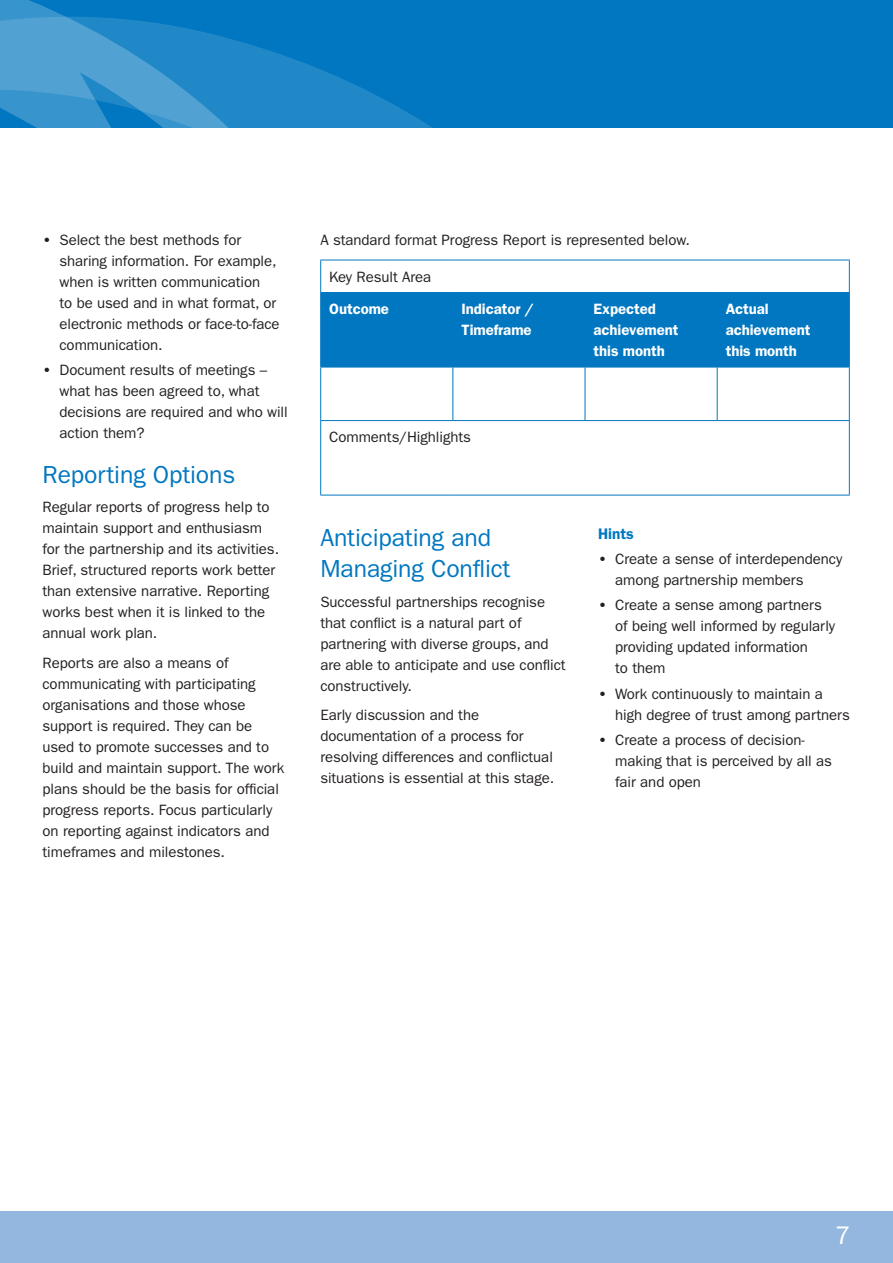
<style>
.page{position:relative;width:893px;height:1263px;background:#fff}
.page>*{position:absolute;margin:0;border:0;box-sizing:border-box;transform-origin:0 0}
.t1{font:25.5px "Franklin Gothic LT";color:#fff}
.t2{font:24.75px/31.5px "Franklin Gothic LT";letter-spacing:-.005em;color:#0077c0}
.t3{font:600 15.3px "Franklin Gothic LT";letter-spacing:-.005em;color:#0077c0}
.t4{font:15px/21px "Franklin Gothic LT";letter-spacing:-.005em;color:#231f20}
.t5{font:600 15px/21px "Franklin Gothic LT";letter-spacing:-.005em;color:#fff}
.s1{font-weight:600}
</style>
<div class="page">
<div style="left:0;top:0;width:893px;height:128px;background:#0077c0"></div>
<div style="left:0;top:1212px;width:893px;height:51px;background:#94b7e0"></div>
<svg style="left:0;top:0;width:62px;height:15px"></svg>
<svg style="left:0;top:15px;width:601px;height:245px"></svg>
<svg style="left:0;top:30px;width:459px;height:262px"></svg>
<div style="left:321px;top:293px;width:528px;height:74px;background:#0077c0"></div>
<hr style="left:320px;top:260px;width:133px;height:1px;background:#0077c0">
<hr style="left:320px;top:260px;width:1px;height:32px;background:#0077c0">
<hr style="left:453px;top:260px;width:132px;height:1px;background:#0077c0">
<hr style="left:585px;top:260px;width:132px;height:1px;background:#0077c0">
<hr style="left:717px;top:260px;width:133px;height:1px;background:#0077c0">
<hr style="left:849px;top:260px;width:1px;height:32px;background:#0077c0">
<hr style="left:320px;top:292px;width:133px;height:1px;background:#0077c0">
<hr style="left:320px;top:293px;width:1px;height:74px;background:#0077c0">
<hr style="left:453px;top:292px;width:132px;height:1px;background:#0077c0">
<hr style="left:452px;top:293px;width:1px;height:74px;background:#0077c0">
<hr style="left:585px;top:292px;width:132px;height:1px;background:#0077c0">
<hr style="left:585px;top:293px;width:1px;height:74px;background:#0077c0">
<hr style="left:717px;top:292px;width:133px;height:1px;background:#0077c0">
<hr style="left:717px;top:293px;width:1px;height:74px;background:#0077c0">
<hr style="left:849px;top:293px;width:1px;height:74px;background:#0077c0">
<hr style="left:320px;top:367px;width:133px;height:1px;background:#0077c0">
<hr style="left:320px;top:367px;width:1px;height:53px;background:#0077c0">
<hr style="left:453px;top:367px;width:132px;height:1px;background:#0077c0">
<hr style="left:452px;top:367px;width:1px;height:53px;background:#0077c0">
<hr style="left:585px;top:367px;width:132px;height:1px;background:#0077c0">
<hr style="left:585px;top:367px;width:1px;height:53px;background:#0077c0">
<hr style="left:717px;top:367px;width:133px;height:1px;background:#0077c0">
<hr style="left:717px;top:367px;width:1px;height:53px;background:#0077c0">
<hr style="left:849px;top:367px;width:1px;height:53px;background:#0077c0">
<hr style="left:320px;top:420px;width:133px;height:1px;background:#0077c0">
<hr style="left:320px;top:421px;width:1px;height:74px;background:#0077c0">
<hr style="left:453px;top:420px;width:132px;height:1px;background:#0077c0">
<hr style="left:585px;top:420px;width:132px;height:1px;background:#0077c0">
<hr style="left:717px;top:420px;width:133px;height:1px;background:#0077c0">
<hr style="left:849px;top:421px;width:1px;height:74px;background:#0077c0">
<hr style="left:320px;top:495px;width:133px;height:1px;background:#0077c0">
<hr style="left:453px;top:495px;width:132px;height:1px;background:#0077c0">
<hr style="left:585px;top:495px;width:132px;height:1px;background:#0077c0">
<hr style="left:717px;top:495px;width:133px;height:1px;background:#0077c0">
<p class="t4" style="left:60px;top:230px;width:222px;text-indent:-17px"><span class="s1">•</span> Select the best methods for sharing information. For example, when is written communication<br>to be used and in what format, or electronic methods or face-to-face communication.</p>
<p class="t4" style="left:60px;top:360px;width:230px;text-indent:-17px"><span class="s1">•</span> Document results of meetings – what has been agreed to, what decisions are required and who will action them?</p>
<h2 class="t2" style="left:43px;top:459px;width:194px">Reporting Options</h2>
<p class="t4" style="left:43px;top:497px;width:238px">Regular reports of progress help to maintain support and enthusiasm for the partnership and its activities.<br>Brief, structured reports work better than extensive narrative. Reporting works best when it is linked to the annual work plan.</p>
<p class="t4" style="left:43px;top:652px;width:243px">Reports are also a means of communicating with participating organisations and those whose support is required. They can be used to promote successes and to build and maintain support. The work plans should be the basis for official progress reports. Focus particularly on reporting against indicators and timeframes and milestones.</p>
<p class="t4" style="left:320px;top:230px;width:371px">A standard format Progress Report is represented below.</p>
<p class="t4" style="left:329px;top:266px;width:104px">Key Result Area</p>
<p class="t5" style="left:329px;top:299px;width:61px">Outcome</p>
<p class="t5" style="left:461px;top:299px;width:74px">Indicator /<br>Timeframe</p>
<p class="t5" style="left:593px;top:299px;width:86px">Expected achievement this month</p>
<p class="t5" style="left:726px;top:299px;width:86px">Actual achievement this month</p>
<p class="t4" style="left:329px;top:427px;width:143px">Comments/Highlights</p>
<h2 class="t2" style="left:320px;top:522px;width:192px">Anticipating and<br>Managing Conflict</h2>
<p class="t4" style="left:320px;top:591px;width:247px">Successful partnerships recognise that conflict is a natural part of partnering with diverse groups, and are able to anticipate and use conflict constructively.</p>
<p class="t4" style="left:320px;top:705px;width:235px">Early discussion and the documentation of a process for resolving differences and conflictual situations is essential at this stage.</p>
<p class="t3" style="left:598px;top:524px;width:37px">Hints</p>
<p class="t4" style="left:615px;top:549px;width:229px;text-indent:-17px"><span class="s1">•</span> Create a sense of interdependency among partnership members</p>
<p class="t4" style="left:615px;top:595px;width:221px;text-indent:-17px"><span class="s1">•</span> Create a sense among partners of being well informed by regularly providing updated information<br>to them</p>
<p class="t4" style="left:615px;top:683px;width:236px;text-indent:-17px"><span class="s1">•</span> Work continuously to maintain a high degree of trust among partners</p>
<p class="t4" style="left:615px;top:729px;width:218px;text-indent:-17px"><span class="s1">•</span> Create a process of decision&shy;making that is perceived by all as fair and open</p>
<h1 class="t1" style="left:835px;top:1220px;width:17px">7</h1>
</div>
